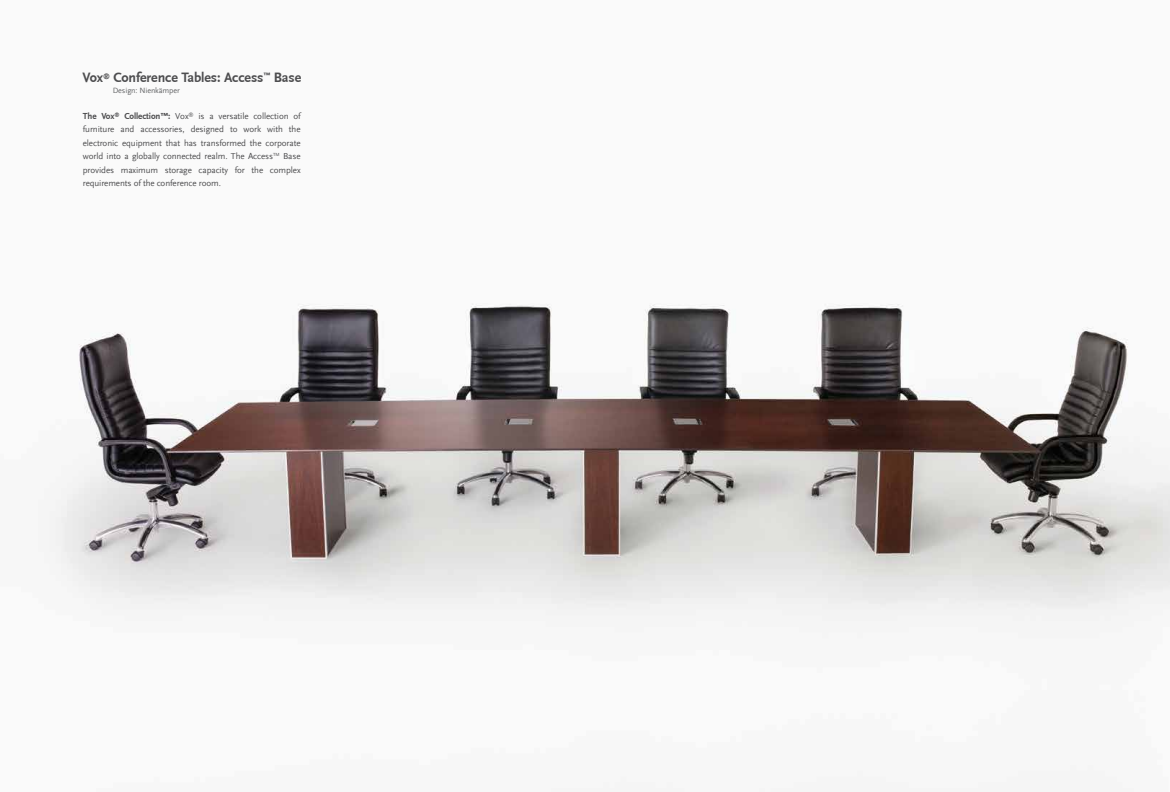
<style>
.page{position:relative;width:1170px;height:792px;background:#fff}
.page>*{position:absolute;margin:0;border:0;box-sizing:border-box;transform-origin:0 0}
.t1{font:700 14px "Scala Sans";letter-spacing:-.005em;color:#4d4d4f}
.t2{font:9px/13.5px "Scala Sans";letter-spacing:-.01em;color:#4d4d4f;text-align:justify}
.t3{font:8px "Scala Sans";letter-spacing:-.01em;color:#636466}
.s1{font-weight:700}
</style>
<div class="page">
<img style="left:49px;top:303px;width:1121px;height:318px">
<h1 class="t1" style="left:82px;top:70px;width:220px">Vox<sup>®</sup> Conference Tables: Access<sup>™</sup> Base</h1>
<p class="t2" style="left:83px;top:109px;width:219px"><span class="s1">The Vox</span><sup>®</sup> <span class="s1">Collection™:</span> Vox<sup>®</sup> is a versatile collection of furniture and accessories, designed to work with the electronic equipment that has transformed the corporate world into a globally connected realm. The Access<sup>TM</sup> Base provides maximum storage capacity for the complex requirements of the conference room.</p>
<p class="t3" style="left:113px;top:86px;width:69px">Design: Nienkämper</p>
</div>
